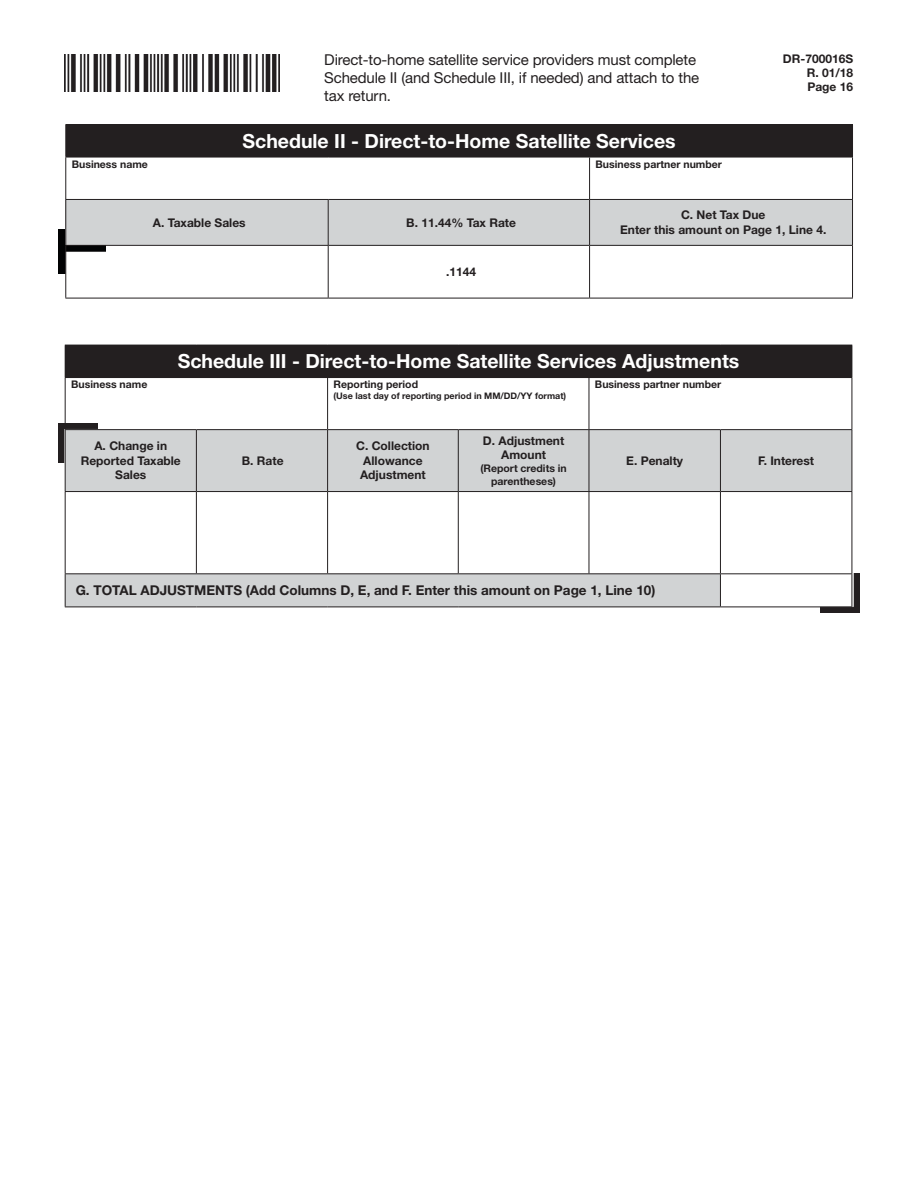
<style>
.page{position:relative;width:918px;height:1188px;background:#fff}
.page>*{position:absolute;margin:0;border:0;box-sizing:border-box;transform-origin:0 0}
.t1{font:700 19.5px "Helvetica Neue LT Std";color:#fff}
.t2{font:15px/18px "Helvetica Neue LT Std";letter-spacing:-.01em;color:#231f20}
.t3{font:700 13.5px "Helvetica Neue LT Std";color:#231f20}
.t4{font:700 12px/14.4px "Helvetica Neue LT Std";color:#231f20;text-align:center}
.t5{font:700 10.5px "Helvetica Neue LT Std";color:#231f20}
.t6{font:700 9px "Helvetica Neue LT Std";color:#231f20}
</style>
<div class="page">
<img style="left:821px;top:573px;width:39px;height:40px">
<img style="left:59px;top:423px;width:39px;height:39px">
<img style="left:59px;top:230px;width:47px;height:43px">
<img style="left:65px;top:54px;width:214px;height:38px">
<div style="left:65px;top:345px;width:787px;height:33px;background:#231f20"></div>
<svg style="left:66px;top:430px;width:786px;height:177px;fill:#d1d3d4"></svg>
<hr style="left:852px;top:345px;width:1px;height:32px;background:#231f20">
<hr style="left:65px;top:378px;width:1px;height:51px;background:#231f20">
<hr style="left:327px;top:378px;width:1px;height:51px;background:#231f20">
<hr style="left:589px;top:378px;width:1px;height:51px;background:#231f20">
<hr style="left:852px;top:378px;width:1px;height:51px;background:#231f20">
<hr style="left:65px;top:429px;width:131px;height:1px;background:#231f20">
<hr style="left:65px;top:430px;width:1px;height:61px;background:#231f20">
<hr style="left:196px;top:429px;width:132px;height:1px;background:#231f20">
<hr style="left:328px;top:429px;width:130px;height:1px;background:#231f20">
<hr style="left:458px;top:429px;width:131px;height:1px;background:#231f20">
<hr style="left:458px;top:430px;width:1px;height:61px;background:#231f20">
<hr style="left:589px;top:429px;width:131px;height:1px;background:#231f20">
<hr style="left:589px;top:430px;width:1px;height:61px;background:#231f20">
<hr style="left:720px;top:429px;width:132px;height:1px;background:#231f20">
<hr style="left:720px;top:430px;width:1px;height:61px;background:#231f20">
<hr style="left:852px;top:430px;width:1px;height:61px;background:#231f20">
<hr style="left:65px;top:491px;width:131px;height:1px;background:#231f20">
<hr style="left:65px;top:492px;width:1px;height:81px;background:#231f20">
<hr style="left:196px;top:491px;width:132px;height:1px;background:#231f20">
<hr style="left:458px;top:492px;width:1px;height:81px;background:#231f20">
<hr style="left:589px;top:492px;width:1px;height:81px;background:#231f20">
<hr style="left:720px;top:492px;width:1px;height:81px;background:#231f20">
<hr style="left:852px;top:492px;width:1px;height:81px;background:#231f20">
<hr style="left:65px;top:573px;width:131px;height:1px;background:#231f20">
<hr style="left:65px;top:574px;width:1px;height:33px;background:#231f20">
<hr style="left:196px;top:573px;width:132px;height:1px;background:#231f20">
<hr style="left:720px;top:574px;width:1px;height:33px;background:#231f20">
<hr style="left:852px;top:574px;width:1px;height:33px;background:#231f20">
<hr style="left:65px;top:607px;width:131px;height:1px;background:#231f20">
<hr style="left:196px;top:607px;width:132px;height:1px;background:#231f20">
<hr style="left:328px;top:607px;width:130px;height:1px;background:#231f20">
<hr style="left:458px;top:607px;width:131px;height:1px;background:#231f20">
<hr style="left:589px;top:607px;width:131px;height:1px;background:#231f20">
<hr style="left:196px;top:430px;width:1px;height:61px;background:#231f20">
<hr style="left:327px;top:430px;width:1px;height:61px;background:#231f20">
<hr style="left:196px;top:492px;width:1px;height:81px;background:#231f20">
<hr style="left:327px;top:492px;width:1px;height:81px;background:#231f20">
<hr style="left:328px;top:491px;width:130px;height:1px;background:#231f20">
<hr style="left:458px;top:491px;width:131px;height:1px;background:#231f20">
<hr style="left:589px;top:491px;width:131px;height:1px;background:#231f20">
<hr style="left:720px;top:491px;width:132px;height:1px;background:#231f20">
<hr style="left:328px;top:573px;width:130px;height:1px;background:#231f20">
<hr style="left:458px;top:573px;width:131px;height:1px;background:#231f20">
<hr style="left:589px;top:573px;width:131px;height:1px;background:#231f20">
<hr style="left:720px;top:573px;width:132px;height:1px;background:#231f20">
<hr style="left:720px;top:607px;width:132px;height:1px;background:#231f20">
<div style="left:66px;top:125px;width:787px;height:32px;background:#231f20"></div>
<div style="left:66px;top:199px;width:262px;height:46px;background:#d1d3d4"></div>
<div style="left:329px;top:200px;width:523px;height:45px;background:#d1d3d4"></div>
<hr style="left:65px;top:124px;width:263px;height:1px;background:#231f20">
<hr style="left:65px;top:125px;width:1px;height:32px;background:#231f20">
<hr style="left:328px;top:124px;width:262px;height:1px;background:#231f20">
<hr style="left:590px;top:124px;width:263px;height:1px;background:#231f20">
<hr style="left:65px;top:157px;width:263px;height:1px;background:#231f20">
<hr style="left:65px;top:157px;width:1px;height:42px;background:#231f20">
<hr style="left:328px;top:157px;width:262px;height:1px;background:#231f20">
<hr style="left:590px;top:157px;width:263px;height:1px;background:#231f20">
<hr style="left:589px;top:157px;width:1px;height:42px;background:#231f20">
<hr style="left:852px;top:157px;width:1px;height:42px;background:#231f20">
<hr style="left:65px;top:199px;width:263px;height:1px;background:#231f20">
<hr style="left:65px;top:200px;width:1px;height:45px;background:#231f20">
<hr style="left:328px;top:199px;width:262px;height:1px;background:#231f20">
<hr style="left:590px;top:199px;width:263px;height:1px;background:#231f20">
<hr style="left:589px;top:200px;width:1px;height:45px;background:#231f20">
<hr style="left:852px;top:200px;width:1px;height:45px;background:#231f20">
<hr style="left:65px;top:245px;width:263px;height:1px;background:#231f20">
<hr style="left:65px;top:246px;width:1px;height:52px;background:#231f20">
<hr style="left:589px;top:246px;width:1px;height:52px;background:#231f20">
<hr style="left:852px;top:246px;width:1px;height:52px;background:#231f20">
<hr style="left:65px;top:298px;width:263px;height:1px;background:#231f20">
<hr style="left:328px;top:200px;width:1px;height:45px;background:#231f20">
<hr style="left:328px;top:246px;width:1px;height:52px;background:#231f20">
<hr style="left:328px;top:245px;width:262px;height:1px;background:#231f20">
<hr style="left:590px;top:245px;width:263px;height:1px;background:#231f20">
<hr style="left:328px;top:298px;width:262px;height:1px;background:#231f20">
<hr style="left:590px;top:298px;width:263px;height:1px;background:#231f20">
<p class="t2" style="left:324px;top:50px;width:376px">Direct-to-home satellite service providers must complete<br>Schedule II (and Schedule III, if needed) and attach to the tax return.</p>
<p class="t1" style="left:243px;top:129px;width:435px">Schedule II - Direct-to-Home Satellite Services</p>
<p class="t5" style="left:72px;top:157px;width:78px">Business name</p>
<p class="t5" style="left:596px;top:157px;width:128px">Business partner number</p>
<p class="t4" style="left:807px;top:51px;width:48px;text-align:justify;text-indent:-24px">DR-700016S R. 01/18<br>Page 16</p>
<p class="t4" style="left:153px;top:215px;width:94px">A. Taxable Sales</p>
<p class="t4" style="left:406px;top:215px;width:111px">B. 11.44% Tax Rate</p>
<p class="t4" style="left:446px;top:264px;width:32px">.1144</p>
<p class="t4" style="left:681px;top:208px;width:86px">C. Net Tax Due</p>
<p class="t4" style="left:620px;top:222px;width:208px">Enter this amount on Page 1, Line 4.</p>
<p class="t1" style="left:178px;top:349px;width:563px">Schedule III - Direct-to-Home Satellite Services Adjustments</p>
<p class="t5" style="left:71px;top:378px;width:78px">Business name</p>
<p class="t5" style="left:334px;top:378px;width:86px">Reporting period</p>
<p class="t6" style="left:334px;top:390px;width:234px">(Use last day of reporting period in MM/DD/YY format)</p>
<p class="t4" style="left:94px;top:439px;width:74px">A. Change in</p>
<p class="t4" style="left:81px;top:453px;width:102px">Reported Taxable</p>
<p class="t4" style="left:115px;top:468px;width:33px">Sales</p>
<p class="t4" style="left:242px;top:453px;width:43px">B. Rate</p>
<p class="t4" style="left:356px;top:439px;width:75px">C. Collection<br>Allowance</p>
<p class="t4" style="left:360px;top:468px;width:67px">Adjustment</p>
<p class="t4" style="left:483px;top:433px;width:83px">D. Adjustment<br>Amount</p>
<p class="t5" style="left:480px;top:462px;width:88px">(Report credits in</p>
<p class="t5" style="left:491px;top:474px;width:66px">parentheses)</p>
<p class="t5" style="left:595px;top:378px;width:128px">Business partner number</p>
<p class="t4" style="left:626px;top:453px;width:58px">E. Penalty</p>
<p class="t4" style="left:758px;top:453px;width:58px">F. Interest</p>
<p class="t3" style="left:76px;top:582px;width:581px">G. TOTAL ADJUSTMENTS (Add Columns D, E, and F. Enter this amount on Page 1, Line 10)</p>
</div>
